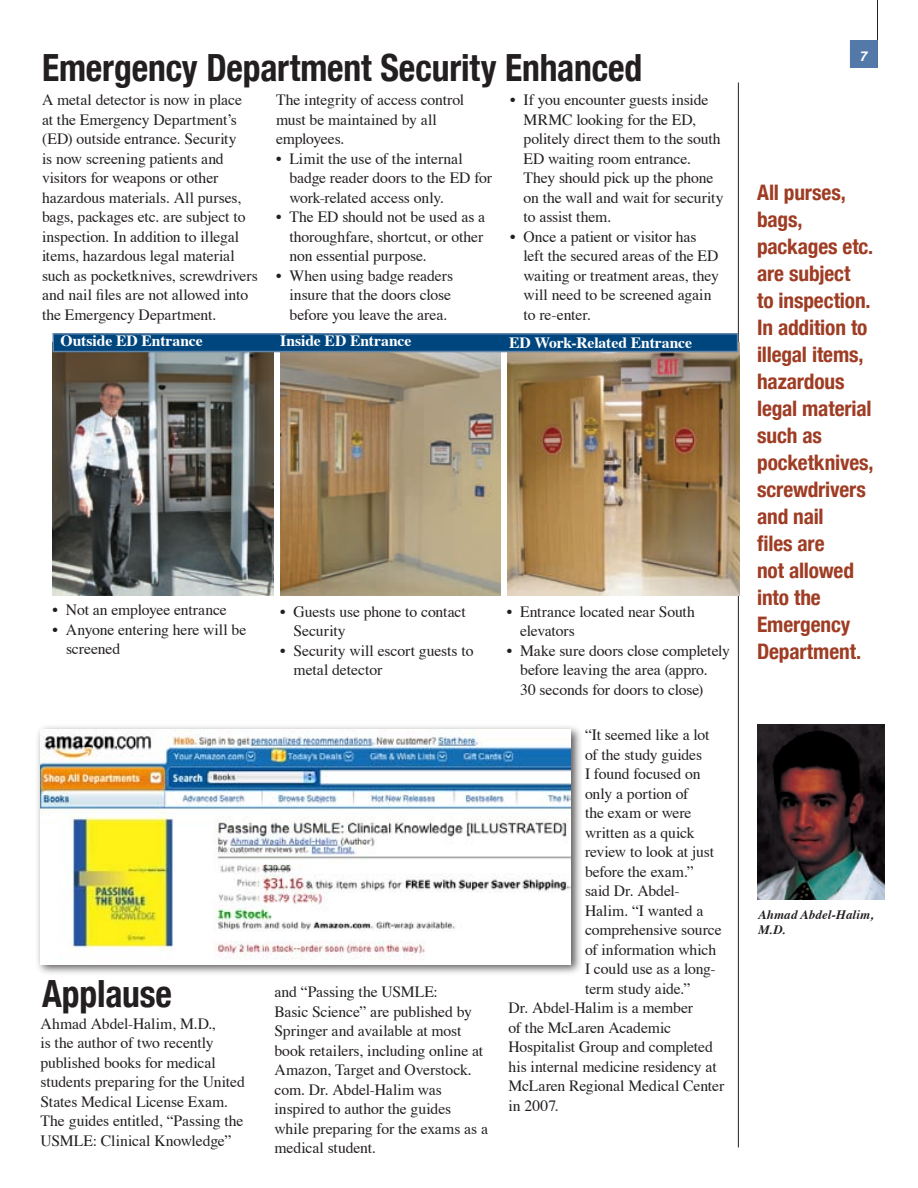
<style>
.page{position:relative;width:918px;height:1188px;background:#fff}
.page>*{position:absolute;margin:0;border:0;box-sizing:border-box;transform-origin:0 0}
.t1{font:700 condensed 37.5px "Helvetica Neue";letter-spacing:-.005em;color:#231f20;scale:.95 1}
.t2{font:700 condensed 21.3px/27px "Helvetica Neue";letter-spacing:-.005em;color:#9f3c24}
.t3{font:15.6px/19.5px "Times";letter-spacing:-.01em;color:#231f20}
.t4{font:700 15.6px "Times";letter-spacing:-.005em;color:#fff}
.t5{font:italic 700 12.9px/14.2px "Times";letter-spacing:.01em;color:#231f20}
</style>
<div class="page">
<hr style="left:877px;top:0;width:1px;height:67px;background:#231f20">
<div style="left:850px;top:41px;width:27px;height:27px;background:#5379a8"></div>
<div style="left:850px;top:40px;width:28px;height:28px;border:1px solid #5379a8"></div>
<hr style="left:738px;top:82px;width:1px;height:1066px;background:#231f20">
<img style="left:52px;top:352px;width:221px;height:244px">
<img style="left:280px;top:352px;width:220px;height:244px">
<img style="left:507px;top:343px;width:232px;height:253px">
<div style="left:53px;top:334px;width:685px;height:18px;background:#00467e"></div>
<div style="left:52px;top:333px;width:686px;height:19px;border:2px solid #6286a9"></div>
<div style="left:36px;top:724px;width:546px;height:253px;background:#231f20;opacity:.75"></div>
<img style="left:40px;top:729px;width:531px;height:235px">
<img style="left:757px;top:724px;width:128px;height:176px">
<h1 class="t1" style="left:42px;top:45px;width:633px">Emergency Department Security Enhanced</h1>
<p class="t3" style="left:42px;top:89px;width:217px">A metal detector is now in place<br>at the Emergency Department’s (ED) outside entrance. Security<br>is now screening patients and visitors for weapons or other hazardous materials. All purses, bags, packages etc. are subject to inspection. In addition to illegal items, hazardous legal material such as pocketknives, screwdrivers and nail files are not allowed into the Emergency Department.</p>
<p class="t3" style="left:276px;top:89px;width:190px">The integrity of access control must be maintained by all employees.</p>
<p class="t3" style="left:290px;top:148px;width:204px;text-indent:-14px">• Limit the use of the internal badge reader doors to the ED for work-related access only.</p>
<p class="t3" style="left:290px;top:206px;width:197px;text-indent:-14px">• The ED should not be used as a thoroughfare, shortcut, or other non essential purpose.</p>
<p class="t3" style="left:290px;top:265px;width:165px;text-indent:-14px">• When using badge readers insure that the doors close before you leave the area.</p>
<p class="t3" style="left:524px;top:89px;width:202px;text-indent:-14px">• If you encounter guests inside<br>MRMC looking for the ED, politely direct them to the south<br>ED waiting room entrance.<br>They should pick up the phone on the wall and wait for security to assist them.</p>
<p class="t3" style="left:524px;top:226px;width:197px;text-indent:-14px">• Once a patient or visitor has left the secured areas of the ED waiting or treatment areas, they will need to be screened again to re-enter.</p>
<p class="t4" style="left:61px;top:326px;width:144px">Outside ED Entrance</p>
<p class="t4" style="left:280px;top:326px;width:133px">Inside ED Entrance</p>
<p class="t4" style="left:509px;top:328px;width:185px">ED Work-Related Entrance</p>
<p class="t3" style="left:52px;top:599px;width:176px">• Not an employee entrance</p>
<p class="t3" style="left:66px;top:619px;width:182px;text-indent:-14px">• Anyone entering here will be screened</p>
<h1 class="t1" style="left:42px;top:971px;width:138px">Applause</h1>
<p class="t3" style="left:40px;top:1013px;width:206px">Ahmad Abdel-Halim, M.D.,<br>is the author of two recently published books for medical students preparing for the United<br>States Medical License Exam.<br>The guides entitled, “Passing the<br>USMLE: Clinical Knowledge”</p>
<p class="t3" style="left:294px;top:601px;width:174px;text-indent:-14px">• Guests use phone to contact<br>Security</p>
<p class="t3" style="left:294px;top:640px;width:181px;text-indent:-14px">• Security will escort guests to metal detector</p>
<p class="t3" style="left:274px;top:981px;width:215px">and “Passing the USMLE:<br>Basic Science” are published by<br>Springer and available at most book retailers, including online at<br>Amazon, Target and Overstock. com. Dr. Abdel-Halim was inspired to author the guides while preparing for the exams as a medical student.</p>
<p class="t3" style="left:520px;top:600px;width:176px;text-indent:-14px">• Entrance located near South elevators</p>
<p class="t3" style="left:520px;top:639px;width:211px;text-indent:-14px">• Make sure doors close completely before leaving the area (appro.<br>30 seconds for doors to close)</p>
<p class="t3" style="left:585px;top:724px;width:126px">“It seemed like a lot</p>
<p class="t3" style="left:585px;top:743px;width:119px">of the study guides</p>
<p class="t3" style="left:585px;top:763px;width:117px">I found focused on</p>
<p class="t3" style="left:585px;top:782px;width:105px">only a portion of</p>
<p class="t3" style="left:585px;top:802px;width:108px">the exam or were</p>
<p class="t3" style="left:585px;top:821px;width:111px">written as a quick</p>
<p class="t3" style="left:585px;top:841px;width:131px">review to look at just</p>
<p class="t3" style="left:585px;top:860px;width:110px">before the exam.”</p>
<p class="t3" style="left:585px;top:880px;width:96px">said Dr. Abdel-</p>
<p class="t3" style="left:585px;top:899px;width:120px">Halim. “I wanted a</p>
<p class="t3" style="left:585px;top:919px;width:138px">comprehensive source</p>
<p class="t3" style="left:585px;top:938px;width:133px">of information which</p>
<p class="t3" style="left:585px;top:958px;width:132px">I could use as a long-</p>
<p class="t3" style="left:585px;top:977px;width:107px">term study aide.”</p>
<p class="t3" style="left:508px;top:997px;width:186px">Dr. Abdel-Halim is a member</p>
<p class="t3" style="left:508px;top:1016px;width:164px">of the McLaren Academic</p>
<p class="t3" style="left:508px;top:1036px;width:206px">Hospitalist Group and completed</p>
<p class="t3" style="left:508px;top:1055px;width:210px">his internal medicine residency at</p>
<p class="t3" style="left:508px;top:1075px;width:217px">McLaren Regional Medical Center</p>
<p class="t3" style="left:508px;top:1094px;width:52px">in 2007.</p>
<h2 class="t2" style="left:757px;top:179px;width:118px">All purses, bags, packages etc. are subject<br>to inspection.<br>In addition to illegal items, hazardous legal material such as pocketknives, screwdrivers and nail<br>files are<br>not allowed into the<br>Emergency<br>Department.</h2>
<p class="t5" style="left:758px;top:907px;width:116px">Ahmad Abdel-Halim,<br>M.D.</p>
</div>
